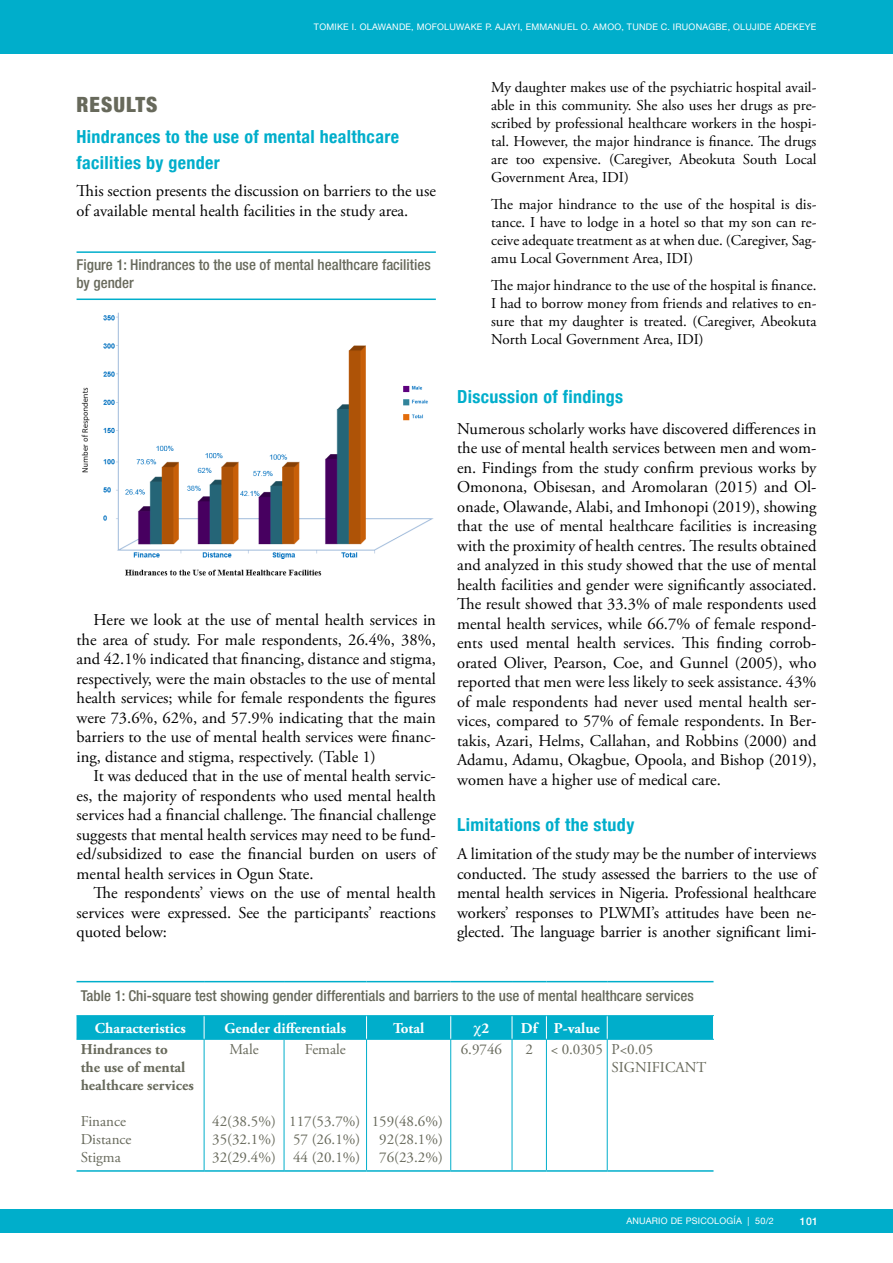
<style>
.page{position:relative;width:893px;height:1263px;background:#fff}
.page>*{position:absolute;margin:0;border:0;box-sizing:border-box;transform-origin:0 0}
.t1{font:900 condensed 21px "Helvetica Neue";letter-spacing:.05em;color:#67695b}
.t2{font:700 condensed 18px/26.5px "Helvetica Neue";letter-spacing:.02em;color:#00aecb}
.t3{font:16.5px/19.5px "Adobe Garamond Pro";color:#000;text-align:justify}
.t4{font:15px/18px "Adobe Garamond Pro";color:#000;text-align:justify}
.t5{font:500 condensed 15px/18px "Helvetica Neue LT Std";color:#67695b}
.t6{font:15px/18px "Adobe Garamond Pro";color:#67695b}
.t7{font:700 15px "Adobe Garamond Pro";color:#fff}
.t8{font:700 15px/18px "Adobe Garamond Pro";color:#67695b}
.t9{font:500 10.5px "Helvetica Neue";color:#fff}
.t10{font:9px "Helvetica Neue";letter-spacing:.025em;color:#fff}
</style>
<div class="page">
<div style="left:0;top:0;width:893px;height:54px;background:#00aecb"></div>
<div style="left:0;top:1209px;width:893px;height:23px;background:#00aecb"></div>
<hr style="left:204px;top:1040px;width:1px;height:130px;background:#00aecb">
<hr style="left:284px;top:1040px;width:1px;height:130px;background:#00aecb">
<hr style="left:366px;top:1040px;width:1px;height:130px;background:#00aecb">
<hr style="left:450px;top:1040px;width:1px;height:130px;background:#00aecb">
<hr style="left:512px;top:1040px;width:1px;height:130px;background:#00aecb">
<hr style="left:546px;top:1040px;width:1px;height:130px;background:#00aecb">
<hr style="left:607px;top:1040px;width:1px;height:130px;background:#00aecb">
<hr style="left:77px;top:981px;width:127px;height:1px;background:#00aecb">
<hr style="left:204px;top:981px;width:80px;height:1px;background:#00aecb">
<hr style="left:284px;top:981px;width:83px;height:1px;background:#00aecb">
<hr style="left:367px;top:981px;width:84px;height:1px;background:#00aecb">
<hr style="left:451px;top:981px;width:61px;height:1px;background:#00aecb">
<hr style="left:512px;top:981px;width:34px;height:1px;background:#00aecb">
<hr style="left:546px;top:981px;width:61px;height:1px;background:#00aecb">
<hr style="left:607px;top:981px;width:106px;height:1px;background:#00aecb">
<hr style="left:77px;top:1015px;width:127px;height:1px;background:#00aecb">
<hr style="left:204px;top:1015px;width:80px;height:1px;background:#00aecb">
<hr style="left:284px;top:1015px;width:83px;height:1px;background:#00aecb">
<hr style="left:367px;top:1015px;width:84px;height:1px;background:#00aecb">
<hr style="left:451px;top:1015px;width:61px;height:1px;background:#00aecb">
<hr style="left:512px;top:1015px;width:34px;height:1px;background:#00aecb">
<hr style="left:546px;top:1015px;width:61px;height:1px;background:#00aecb">
<hr style="left:607px;top:1015px;width:107px;height:1px;background:#00aecb">
<hr style="left:77px;top:1039px;width:127px;height:1px;background:#00aecb">
<hr style="left:204px;top:1039px;width:80px;height:1px;background:#00aecb">
<hr style="left:284px;top:1039px;width:83px;height:1px;background:#00aecb">
<hr style="left:367px;top:1039px;width:84px;height:1px;background:#00aecb">
<hr style="left:451px;top:1039px;width:61px;height:1px;background:#00aecb">
<hr style="left:512px;top:1039px;width:34px;height:1px;background:#00aecb">
<hr style="left:546px;top:1039px;width:61px;height:1px;background:#00aecb">
<hr style="left:607px;top:1039px;width:107px;height:1px;background:#00aecb">
<hr style="left:77px;top:1170px;width:127px;height:2px;background:#00aecb">
<hr style="left:204px;top:1170px;width:80px;height:2px;background:#00aecb">
<hr style="left:284px;top:1170px;width:83px;height:2px;background:#00aecb">
<hr style="left:367px;top:1170px;width:84px;height:2px;background:#00aecb">
<hr style="left:451px;top:1170px;width:61px;height:2px;background:#00aecb">
<hr style="left:512px;top:1170px;width:34px;height:2px;background:#00aecb">
<hr style="left:546px;top:1170px;width:61px;height:2px;background:#00aecb">
<hr style="left:607px;top:1170px;width:106px;height:2px;background:#00aecb">
<img style="left:81px;top:312px;width:353px;height:264px">
<hr style="left:77px;top:251px;width:359px;height:2px;background:#00aecb">
<hr style="left:77px;top:298px;width:359px;height:2px;background:#00aecb">
<div style="left:77px;top:1016px;width:637px;height:23px;background:#00aecb"></div>
<p class="t10" style="left:314px;top:20px;width:504px">TOMIKE I. OLAWANDE, MOFOLUWAKE P. AJAYI, EMMANUEL O. AMOO, TUNDE C. IRUONAGBE, OLUJIDE ADEKEYE</p>
<p class="t1" style="left:77px;top:91px;width:82px">RESULTS</p>
<p class="t2" style="left:77px;top:123px;width:324px">Hindrances to the use of mental healthcare facilities by gender</p>
<p class="t3" style="left:77px;top:182px;width:361px">This section presents the discussion on barriers to the use of available mental health facilities in the study area.</p>
<p class="t5" style="left:77px;top:255px;width:356px">Figure 1: Hindrances to the use of mental healthcare facilities by gender</p>
<p class="t3" style="left:77px;top:611px;width:361px;text-indent:17px">Here we look at the use of mental health services in the area of study. For male respondents, 26.4%, 38%, and 42.1% indicated that financing, distance and stigma, respectively, were the main obstacles to the use of mental health services; while for female respondents the figures were 73.6%, 62%, and 57.9% indicating that the main barriers to the use of mental health services were financ&shy;ing, distance and stigma, respectively. (Table 1)</p>
<p class="t3" style="left:77px;top:767px;width:361px;text-indent:17px">It was deduced that in the use of mental health servic&shy;es, the majority of respondents who used mental health services had a financial challenge. The financial challenge suggests that mental health services may need to be fund&shy;ed/subsidized to ease the financial burden on users of mental health services in Ogun State.</p>
<p class="t3" style="left:77px;top:884px;width:361px;text-indent:17px">The respondents’ views on the use of mental health services were expressed. See the participants’ reactions quoted below:</p>
<p class="t4" style="left:491px;top:78px;width:327px">My daughter makes use of the psychiatric hospital avail&shy;able in this community. She also uses her drugs as pre&shy;scribed by professional healthcare workers in the hospi&shy;tal. However, the major hindrance is finance. The drugs are too expensive. (Caregiver, Abeokuta South Local Government Area, IDI)</p>
<p class="t4" style="left:491px;top:195px;width:327px">The major hindrance to the use of the hospital is dis&shy;tance. I have to lodge in a hotel so that my son can re&shy;ceive adequate treatment as at when due. (Caregiver, Sag&shy;amu Local Government Area, IDI)</p>
<p class="t4" style="left:491px;top:276px;width:327px">The major hindrance to the use of the hospital is finance.<br>I had to borrow money from friends and relatives to en&shy;sure that my daughter is treated. (Caregiver, Abeokuta North Local Government Area, IDI)</p>
<p class="t2" style="left:457px;top:383px;width:168px">Discussion of findings</p>
<p class="t3" style="left:457px;top:419px;width:361px">Numerous scholarly works have discovered differences in the use of mental health services between men and wom&shy;en. Findings from the study confirm previous works by Omonona, Obisesan, and Aromolaran (2015) and Ol&shy;onade, Olawande, Alabi, and Imhonopi (2019), showing that the use of mental healthcare facilities is increasing with the proximity of health centres. The results obtained and analyzed in this study showed that the use of mental health facilities and gender were significantly associated.<br>The result showed that 33.3% of male respondents used mental health services, while 66.7% of female respond&shy;ents used mental health services. This finding corrob&shy;orated Oliver, Pearson, Coe, and Gunnel (2005), who reported that men were less likely to seek assistance. 43% of male respondents had never used mental health ser&shy;vices, compared to 57% of female respondents. In Ber&shy;takis, Azari, Helms, Callahan, and Robbins (2000) and Adamu, Adamu, Okagbue, Opoola, and Bishop (2019), women have a higher use of medical care.</p>
<p class="t2" style="left:457px;top:811px;width:179px">Limitations of the study</p>
<p class="t3" style="left:457px;top:845px;width:361px">A limitation of the study may be the number of interviews conducted. The study assessed the barriers to the use of mental health services in Nigeria. Professional healthcare workers’ responses to PLWMI’s attitudes have been ne&shy;glected. The language barrier is another significant limi-</p>
<p class="t5" style="left:81px;top:986px;width:614px">Table 1: Chi-square test showing gender differentials and barriers to the use of mental healthcare services</p>
<p class="t7" style="left:95px;top:1019px;width:92px">Characteristics</p>
<p class="t7" style="left:225px;top:1019px;width:123px">Gender differentials</p>
<p class="t7" style="left:393px;top:1019px;width:33px">Total</p>
<p class="t7" style="left:482px;top:1020px;width:9px">2</p>
<p class="t7" style="left:521px;top:1019px;width:80px">Df P-value</p>
<p class="t8" style="left:81px;top:1041px;width:114px">Hindrances to<br>the use of mental healthcare services</p>
<p class="t6" style="left:81px;top:1113px;width:52px">Finance<br>Distance<br>Stigma</p>
<p class="t6" style="left:229px;top:1041px;width:31px">Male</p>
<p class="t6" style="left:305px;top:1041px;width:42px">Female</p>
<p class="t6" style="left:461px;top:1041px;width:43px">6.9746</p>
<p class="t6" style="left:611px;top:1041px;width:96px;text-indent:-86px">2 &lt; 0.0305 P&lt;0.05<br>SIGNIFICANT</p>
<p class="t6" style="left:289px;top:1113px;width:73px;text-align:justify">117(53.7%)<br>57 (26.1%)<br>44 (20.1%)</p>
<p class="t6" style="left:372px;top:1113px;width:73px;text-align:center">159(48.6%)<br>92(28.1%)<br>76(23.2%)</p>
<p class="t6" style="left:212px;top:1113px;width:65px;text-align:justify">42(38.5%)<br>35(32.1%)<br>32(29.4%)</p>
<p class="t10" style="left:626px;top:1214px;width:149px">ANUARIO DE PSICOLOGÍA | 50/2</p>
<p class="t9" style="left:800px;top:1212px;width:20px">101</p>
</div>
